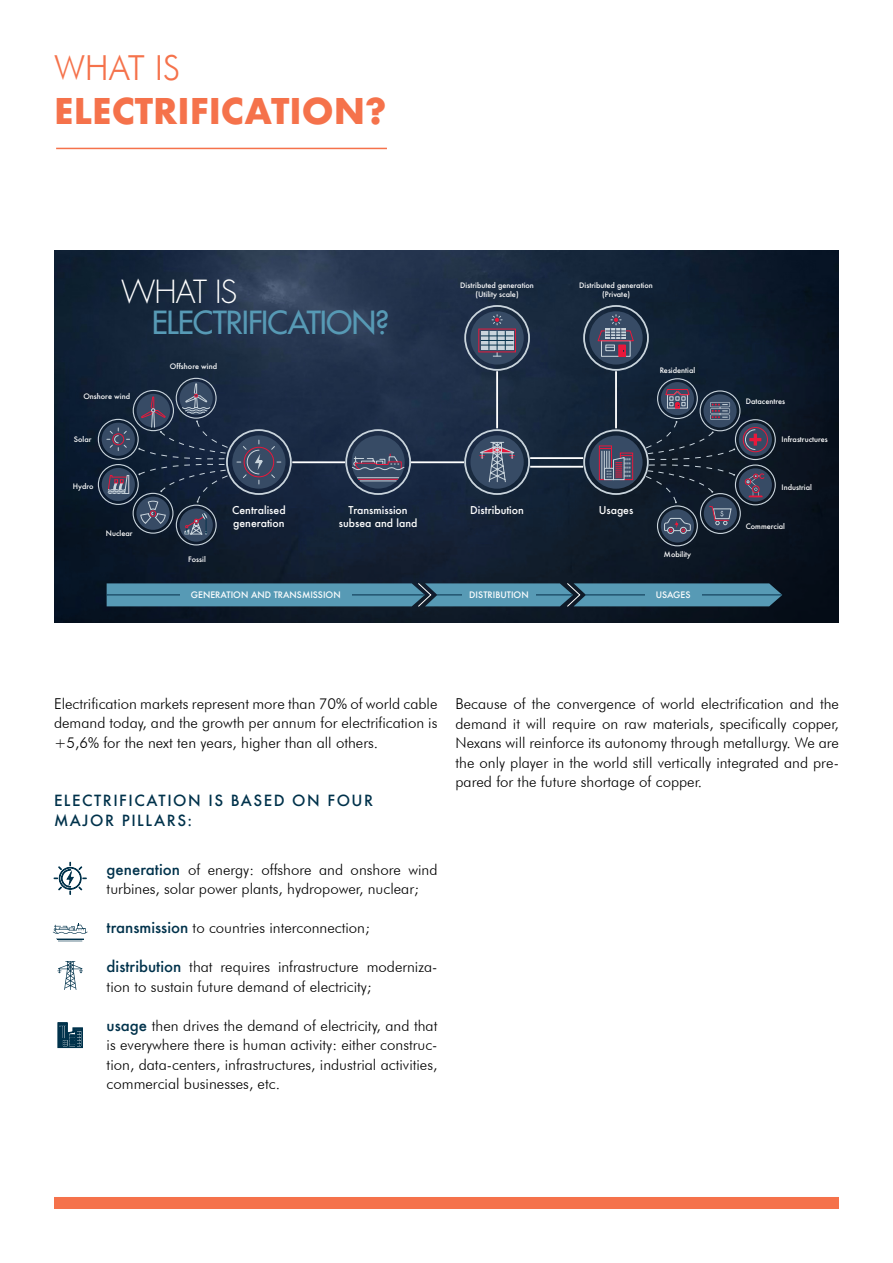
<style>
.page{position:relative;width:893px;height:1263px;background:#fff}
.page>*{position:absolute;margin:0;border:0;box-sizing:border-box;transform-origin:0 0}
.t1{font:700 34.5px "Futura";color:#f5724b}
.t2{font:300 34.5px "Futura BT";color:#f5724b}
.t3{font:500 31.05px "Futura Std";letter-spacing:-.03em;color:#579ab5}
.t4{font:300 31.05px "Futura Std";letter-spacing:-.035em;color:#fff}
.t5{font:300 15px/19.5px "Futura BT";color:#000;text-align:justify}
.t6{font:500 15px/19.5px "Futura";letter-spacing:.1em;color:#00324b}
.t7{font:500 10.5px/12.6px "Futura";color:#fff}
.t8{font:500 8.7px "Futura";color:#fff}
.t9{font:500 7.35px/8.7px "Futura";color:#fff;text-align:center}
.s1{font-family:"Futura";font-weight:500;color:#00324b}
</style>
<div class="page">
<hr style="left:56px;top:148px;width:331px;height:1px;background:#f5724b">
<img style="left:54px;top:251px;width:785px;height:372px">
<hr style="left:292px;top:461px;width:53px;height:2px;background:#fff">
<hr style="left:411px;top:461px;width:53px;height:2px;background:#fff">
<hr style="left:496px;top:371px;width:2px;height:57px;background:#fff">
<hr style="left:615px;top:371px;width:2px;height:57px;background:#fff">
<hr style="left:530px;top:466px;width:53px;height:2px;background:#fff">
<hr style="left:530px;top:457px;width:53px;height:2px;background:#fff">
<div style="left:226px;top:429px;width:66px;height:66px;border:2px solid #c9d4dc;border-radius:50%"></div>
<div style="left:232px;top:435px;width:54px;height:54px;background:#374b65;border-radius:50%"></div>
<div style="left:244px;top:447px;width:30px;height:30px;border:1px solid #e8183b;border-radius:50%"></div>
<svg style="left:237px;top:440px;width:26px;height:44px"></svg>
<div style="left:464px;top:429px;width:66px;height:66px;border:2px solid #c9d4dc;border-radius:50%"></div>
<div style="left:470px;top:435px;width:54px;height:54px;background:#374b65;border-radius:50%"></div>
<svg style="left:480px;top:441px;width:35px;height:42px"></svg>
<div style="left:464px;top:305px;width:66px;height:66px;border:2px solid #c9d4dc;border-radius:50%"></div>
<div style="left:470px;top:311px;width:54px;height:54px;background:#374b65;border-radius:50%"></div>
<svg style="left:513px;top:331px;width:1px;height:19px"></svg>
<div style="left:478px;top:329px;width:38px;height:23px;border:1px solid #e8183b"></div>
<div style="left:481px;top:331px;width:32px;height:19px;background:#c9d4dc"></div>
<hr style="left:481px;top:340px;width:32px;height:1px;background:#07324c">
<hr style="left:481px;top:335px;width:32px;height:1px;background:#07324c">
<hr style="left:481px;top:345px;width:32px;height:1px;background:#07324c">
<svg style="left:488px;top:331px;width:18px;height:26px"></svg>
<svg style="left:492px;top:315px;width:10px;height:10px"></svg>
<div style="left:583px;top:305px;width:66px;height:66px;border:2px solid #c9d4dc;border-radius:50%"></div>
<div style="left:589px;top:311px;width:54px;height:54px;background:#374b65;border-radius:50%"></div>
<div style="left:601px;top:340px;width:30px;height:17px;border:1px solid #c9d4dc"></div>
<div style="left:619px;top:345px;width:6px;height:11px;background:#e8183b"></div>
<div style="left:618px;top:345px;width:8px;height:12px;border:1px solid #e8183b"></div>
<svg style="left:597px;top:315px;width:37px;height:37px"></svg>
<div style="left:583px;top:429px;width:66px;height:66px;border:2px solid #c9d4dc;border-radius:50%"></div>
<div style="left:589px;top:436px;width:53px;height:53px;background:#374b65;border-radius:50%"></div>
<svg style="left:598px;top:445px;width:36px;height:35px"></svg>
<div style="left:657px;top:378px;width:41px;height:41px;border:1px solid #c9d4dc;border-radius:50%"></div>
<div style="left:661px;top:382px;width:33px;height:33px;background:#374b65;border-radius:50%"></div>
<div style="left:700px;top:390px;width:40px;height:41px;border:1px solid #c9d4dc;border-radius:50%"></div>
<svg style="left:703px;top:394px;width:34px;height:33px"></svg>
<div style="left:735px;top:419px;width:41px;height:41px;border:1px solid #c9d4dc;border-radius:50%"></div>
<svg style="left:739px;top:423px;width:33px;height:33px"></svg>
<svg style="left:743px;top:427px;width:24px;height:25px"></svg>
<div style="left:743px;top:427px;width:25px;height:25px;border:1px solid #e8183b;border-radius:50%"></div>
<svg style="left:745px;top:429px;width:16px;height:21px"></svg>
<div style="left:735px;top:464px;width:41px;height:41px;border:1px solid #c9d4dc;border-radius:50%"></div>
<div style="left:739px;top:468px;width:33px;height:33px;background:#374b65;border-radius:50%"></div>
<svg style="left:744px;top:473px;width:21px;height:24px"></svg>
<div style="left:700px;top:493px;width:41px;height:41px;border:1px solid #c9d4dc;border-radius:50%"></div>
<div style="left:704px;top:497px;width:33px;height:33px;background:#374b65;border-radius:50%"></div>
<div style="left:657px;top:505px;width:41px;height:41px;border:1px solid #c9d4dc;border-radius:50%"></div>
<div style="left:661px;top:509px;width:33px;height:33px;background:#374b65;border-radius:50%"></div>
<div style="left:680px;top:527px;width:7px;height:7px;border:1px solid #c9d4dc;border-radius:50%"></div>
<div style="left:667px;top:527px;width:7px;height:7px;border:1px solid #c9d4dc;border-radius:50%"></div>
<svg style="left:645px;top:389px;width:90px;height:144px;background:#283344"></svg>
<svg style="left:107px;top:583px;width:675px;height:24px;background:#508da7"></svg>
<div style="left:133px;top:390px;width:41px;height:41px;border:1px solid #c9d4dc;border-radius:50%"></div>
<div style="left:176px;top:505px;width:41px;height:40px;border:1px solid #c9d4dc;border-radius:50%"></div>
<div style="left:180px;top:508px;width:33px;height:34px;background:#374b65;border-radius:50%"></div>
<div style="left:133px;top:493px;width:40px;height:41px;border:1px solid #c9d4dc;border-radius:50%"></div>
<div style="left:98px;top:464px;width:41px;height:41px;border:1px solid #c9d4dc;border-radius:50%"></div>
<div style="left:102px;top:468px;width:33px;height:33px;background:#374b65;border-radius:50%"></div>
<svg style="left:107px;top:475px;width:22px;height:19px"></svg>
<div style="left:98px;top:419px;width:41px;height:41px;border:1px solid #c9d4dc;border-radius:50%"></div>
<div style="left:102px;top:423px;width:33px;height:33px;background:#374b65;border-radius:50%"></div>
<svg style="left:107px;top:428px;width:23px;height:23px"></svg>
<svg style="left:137px;top:377px;width:91px;height:158px;background:#29374e"></svg>
<div style="left:345px;top:429px;width:66px;height:66px;border:2px solid #c9d4dc;border-radius:50%"></div>
<div style="left:352px;top:435px;width:53px;height:54px;background:#374b65;border-radius:50%"></div>
<svg style="left:351px;top:454px;width:54px;height:17px"></svg>
<hr style="left:357px;top:477px;width:42px;height:1px;background:#c9d4dc">
<hr style="left:358px;top:479px;width:40px;height:1px;background:#e8183b">
<hr style="left:360px;top:480px;width:36px;height:1px;background:#c9d4dc">
<svg style="left:57px;top:961px;width:26px;height:29px"></svg>
<svg style="left:58px;top:1022px;width:25px;height:26px"></svg>
<svg style="left:54px;top:862px;width:32px;height:32px"></svg>
<svg style="left:53px;top:923px;width:35px;height:19px"></svg>
<div style="left:54px;top:1197px;width:785px;height:12px;background:#f5724b"></div>
<h1 class="t2" style="left:54px;top:47px;width:128px">WHAT IS</h1>
<h1 class="t1" style="left:54px;top:86px;width:334px">ELECTRIFICATION?</h1>
<h2 class="t4" style="left:121px;top:273px;width:118px">WHAT IS</h2>
<h2 class="t3" style="left:152px;top:303px;width:239px">ELECTRIFICATION?</h2>
<p class="t9" style="left:83px;top:392px;width:48px">Onshore wind</p>
<p class="t9" style="left:74px;top:435px;width:19px">Solar</p>
<p class="t9" style="left:73px;top:482px;width:22px">Hydro</p>
<p class="t9" style="left:170px;top:362px;width:49px">Offshore wind</p>
<p class="t9" style="left:460px;top:281px;width:75px">Distributed generation (Utility scale)</p>
<p class="t9" style="left:579px;top:281px;width:75px">Distributed generation (Private)</p>
<p class="t9" style="left:660px;top:365px;width:37px">Residential</p>
<p class="t9" style="left:106px;top:529px;width:28px">Nuclear</p>
<p class="t9" style="left:188px;top:554px;width:19px">Fossil</p>
<p class="t7" style="left:232px;top:504px;width:55px">Centralised generation</p>
<p class="t7" style="left:339px;top:504px;width:80px;text-align:center">Transmission subsea and land</p>
<p class="t7" style="left:470px;top:504px;width:55px">Distribution</p>
<p class="t7" style="left:599px;top:504px;width:36px">Usages</p>
<p class="t9" style="left:664px;top:550px;width:29px">Mobility</p>
<p class="t8" style="left:191px;top:589px;width:151px">GENERATION AND TRANSMISSION</p>
<p class="t8" style="left:469px;top:589px;width:61px">DISTRIBUTION</p>
<p class="t8" style="left:656px;top:589px;width:36px">USAGES</p>
<p class="t9" style="left:746px;top:397px;width:41px">Datacentres</p>
<p class="t9" style="left:782px;top:435px;width:48px">Infrastructures</p>
<p class="t9" style="left:782px;top:482px;width:32px">Industrial</p>
<p class="t9" style="left:746px;top:522px;width:41px">Commercial</p>
<p class="t5" style="left:54px;top:694px;width:385px">Electrification markets represent more than 70% of world cable demand today, and the growth per annum for electrification is +5,6% for the next ten years, higher than all others.</p>
<p class="t6" style="left:54px;top:791px;width:321px">ELECTRIFICATION IS BASED ON FOUR<br>MAJOR PILLARS:</p>
<p class="t5" style="left:107px;top:859px;width:332px"><span class="s1">generation</span> of energy: offshore and onshore wind turbines, solar power plants, hydropower, nuclear;</p>
<p class="t5" style="left:107px;top:918px;width:265px"><span class="s1">transmission</span> to countries interconnection;</p>
<p class="t5" style="left:107px;top:957px;width:332px"><span class="s1">distribution</span> that requires infrastructure moderniza&shy;tion to sustain future demand of electricity;</p>
<p class="t5" style="left:107px;top:1015px;width:332px"><span class="s1">usage</span> then drives the demand of electricity, and that is everywhere there is human activity: either construc&shy;tion, data-centers, infrastructures, industrial activities, commercial businesses, etc.</p>
<p class="t5" style="left:455px;top:694px;width:385px">Because of the convergence of world electrification and the demand it will require on raw materials, specifically copper, Nexans will reinforce its autonomy through metallurgy. We are the only player in the world still vertically integrated and pre&shy;pared for the future shortage of copper.</p>
</div>
